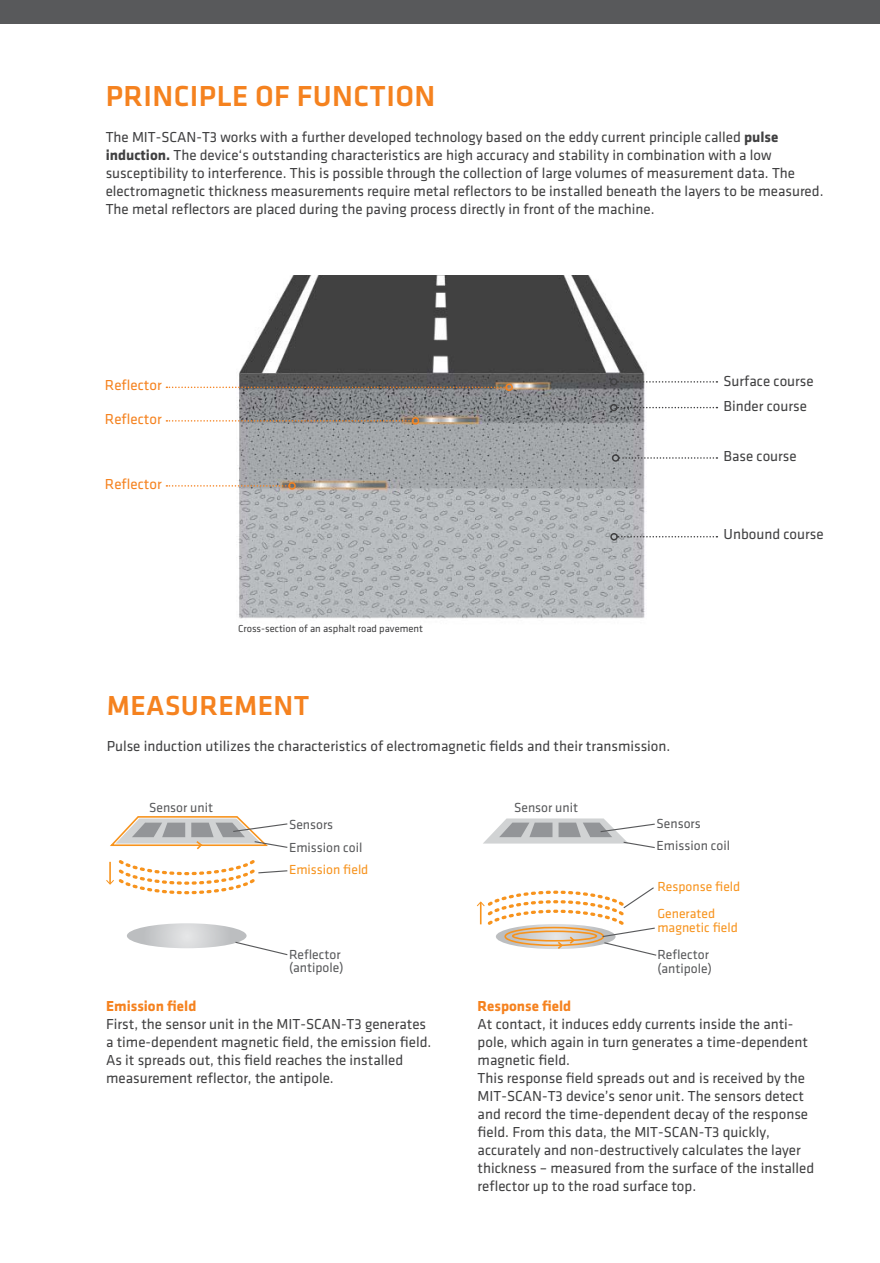
<style>
.page{position:relative;width:880px;height:1263px;background:#fff}
.page>*{position:absolute;margin:0;border:0;box-sizing:border-box;transform-origin:0 0}
.t1{font:500 30px "Klavika";letter-spacing:.015em;color:#f5821f}
.t2{font:500 28.5px "Klavika";letter-spacing:.015em;color:#f5821f}
.t3{font:15px/18px "Klavika";color:#404041}
.t4{font:15px "Klavika";color:#f5821f}
.t5{font:700 15px "Klavika";color:#f5821f}
.t6{font:13.65px/22.6px "Klavika";color:#58595b}
.t7{font:13.65px/27.2px "Klavika";color:#f7931d}
.t8{font:10.5px "Klavika";color:#404041}
.s1{font-weight:700}
</style>
<div class="page">
<div style="left:0;top:0;width:879px;height:23px;background:#58595b"></div>
<svg style="left:110px;top:816px;width:178px;height:34px"></svg>
<svg style="left:127px;top:923px;width:119px;height:25px;background:#ced0d1"></svg>
<svg style="left:234px;top:940px;width:54px;height:16px"></svg>
<svg style="left:106px;top:860px;width:182px;height:34px"></svg>
<img style="left:236px;top:275px;width:409px;height:344px">
<svg style="left:617px;top:381px;width:100px;height:1px"></svg>
<div style="left:609px;top:378px;width:8px;height:7px;border:2px solid #404041;border-radius:50%"></div>
<svg style="left:617px;top:407px;width:100px;height:1px"></svg>
<div style="left:609px;top:404px;width:8px;height:7px;border:2px solid #404041;border-radius:50%"></div>
<svg style="left:166px;top:485px;width:122px;height:1px"></svg>
<div style="left:288px;top:482px;width:8px;height:7px;border:2px solid #f5821f;border-radius:50%"></div>
<svg style="left:619px;top:457px;width:98px;height:2px"></svg>
<div style="left:611px;top:454px;width:8px;height:8px;border:2px solid #404041;border-radius:50%"></div>
<svg style="left:166px;top:420px;width:245px;height:1px"></svg>
<div style="left:411px;top:417px;width:8px;height:7px;border:2px solid #f5821f;border-radius:50%"></div>
<svg style="left:166px;top:386px;width:373px;height:6px"></svg>
<div style="left:505px;top:383px;width:7px;height:8px;border:2px solid #f5821f;border-radius:50%"></div>
<svg style="left:617px;top:536px;width:100px;height:1px"></svg>
<div style="left:610px;top:533px;width:7px;height:7px;border:2px solid #404041;border-radius:50%"></div>
<svg style="left:483px;top:818px;width:172px;height:30px"></svg>
<svg style="left:477px;top:887px;width:180px;height:69px"></svg>
<h1 class="t1" style="left:106px;top:85px;width:331px">PRINCIPLE OF FUNCTION</h1>
<p class="t3" style="left:106px;top:130px;width:719px">The MIT-SCAN-T3 works with a further developed technology based on the eddy current principle called <span class="s1">pulse induction.</span> The device‘s outstanding characteristics are high accuracy and stability in combination with a low susceptibility to interference. This is possible through the collection of large volumes of measurement data. The electromagnetic thickness measurements require metal reflectors to be installed beneath the layers to be measured.<br>The metal reflectors are placed during the paving process directly in front of the machine.</p>
<p class="t4" style="left:105px;top:379px;width:58px">Reflector</p>
<p class="t4" style="left:105px;top:413px;width:58px">Reflector</p>
<p class="t4" style="left:105px;top:478px;width:58px">Reflector</p>
<p class="t8" style="left:238px;top:624px;width:186px">Cross-section of an asphalt road pavement</p>
<h2 class="t2" style="left:107px;top:694px;width:204px">MEASUREMENT</h2>
<p class="t3" style="left:107px;top:738px;width:565px">Pulse induction utilizes the characteristics of electromagnetic fields and their transmission.</p>
<p class="t6" style="left:149px;top:797px;width:65px">Sensor unit</p>
<p class="t6" style="left:514px;top:797px;width:65px">Sensor unit</p>
<p class="t3" style="left:723px;top:369px;width:92px;line-height:25.7px">Surface course<br>Binder course</p>
<p class="t3" style="left:723px;top:448px;width:75px">Base course</p>
<p class="t3" style="left:723px;top:527px;width:102px">Unbound course</p>
<p class="t6" style="left:289px;top:814px;width:75px">Sensors<br>Emission coil</p>
<p class="t7" style="left:289px;top:857px;width:81px">Emission field</p>
<p class="t6" style="left:289px;top:948px;width:56px;line-height:13.6px">Reflector (antipole)</p>
<p class="t5" style="left:106px;top:1000px;width:92px">Emission field</p>
<p class="t3" style="left:106px;top:1016px;width:326px">First, the sensor unit in the MIT-SCAN-T3 generates a time-dependent magnetic field, the emission field.<br>As it spreads out, this field reaches the installed measurement reflector, the antipole.</p>
<p class="t6" style="left:656px;top:813px;width:75px">Sensors<br>Emission coil</p>
<p class="t7" style="left:657px;top:874px;width:84px">Response field<br>Generated</p>
<p class="t7" style="left:657px;top:915px;width:82px">magnetic field</p>
<p class="t6" style="left:657px;top:949px;width:56px;line-height:13.6px">Reflector (antipole)</p>
<p class="t5" style="left:477px;top:1000px;width:95px">Response field</p>
<p class="t3" style="left:477px;top:1016px;width:338px">At contact, it induces eddy currents inside the anti&shy;pole, which again in turn generates a time-dependent magnetic field.<br>This response field spreads out and is received by the MIT-SCAN-T3 device’s senor unit. The sensors detect and record the time-dependent decay of the response field. From this data, the MIT-SCAN-T3 quickly, accurately and non-destructively calculates the layer thickness – measured from the surface of the installed reflector up to the road surface top.</p>
</div>
